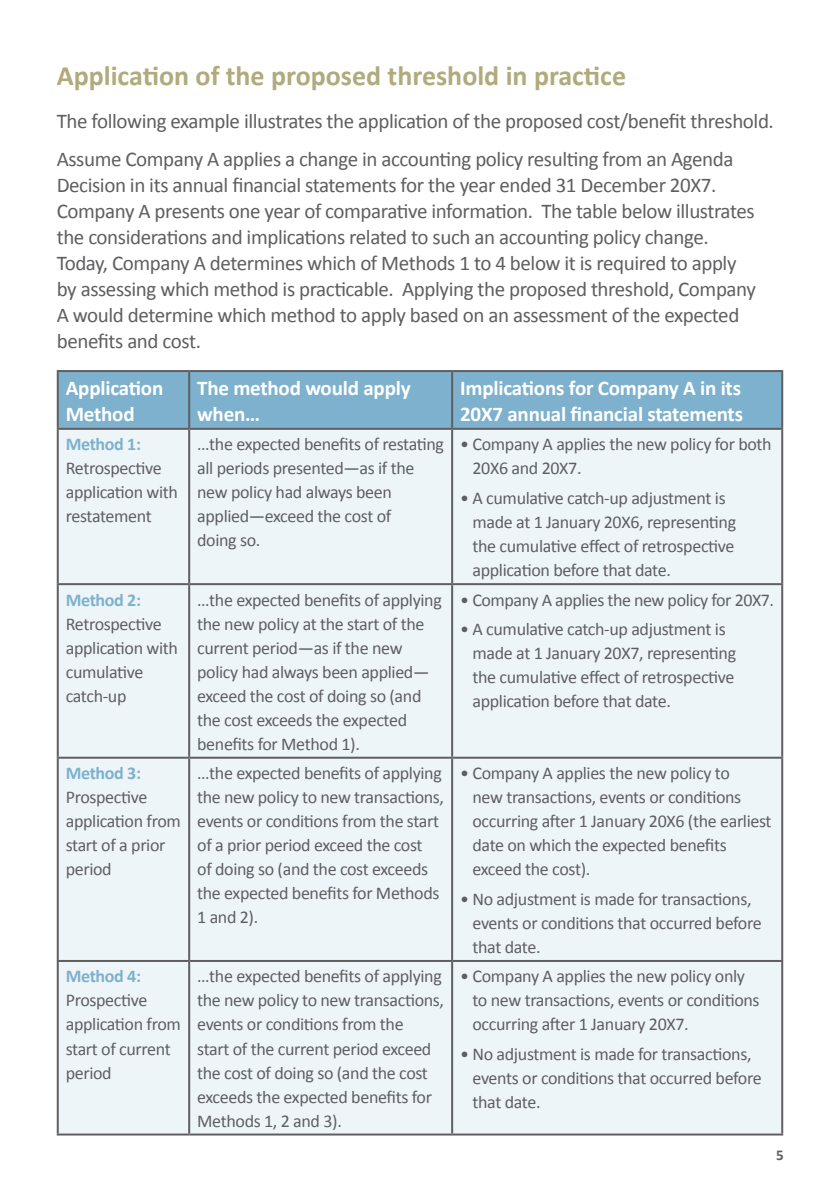
<style>
.page{position:relative;width:840px;height:1191px;background:#fff}
.page>*{position:absolute;margin:0;border:0;box-sizing:border-box;transform-origin:0 0}
.Subheadings{font:700 28px "Calibri";color:#b1aa7d}
.Body_copy{font:21px/26px "Calibri";letter-spacing:-.02em;color:#5f5f62}
.Body_copy-2{font:700 21px/26px "Calibri";letter-spacing:-.01em;color:#fff}
.table_text{font:18px/24px "Calibri";letter-spacing:-.02em;color:#5f5f62}
.t1{font:700 15px "Calibri";color:#5f5f62}
.s1{font-weight:700;color:#7db1cd}
</style>
<div class="page">
<div style="left:59px;top:372px;width:721px;height:56px;background:#7db1cd"></div>
<div style="left:59px;top:430px;width:721px;height:703px;background:#eef5f9"></div>
<hr style="left:57px;top:370px;width:132px;height:2px;background:#5f5f62">
<hr style="left:57px;top:372px;width:2px;height:56px;background:#5f5f62">
<hr style="left:189px;top:370px;width:263px;height:2px;background:#5f5f62">
<hr style="left:188px;top:372px;width:2px;height:56px;background:#5f5f62">
<hr style="left:452px;top:370px;width:330px;height:2px;background:#5f5f62">
<hr style="left:451px;top:372px;width:2px;height:56px;background:#5f5f62">
<hr style="left:780px;top:372px;width:2px;height:56px;background:#5f5f62">
<hr style="left:57px;top:428px;width:132px;height:2px;background:#5f5f62">
<hr style="left:57px;top:430px;width:2px;height:153px;background:#5f5f62">
<hr style="left:189px;top:428px;width:263px;height:2px;background:#5f5f62">
<hr style="left:188px;top:430px;width:2px;height:153px;background:#5f5f62">
<hr style="left:452px;top:428px;width:330px;height:2px;background:#5f5f62">
<hr style="left:451px;top:430px;width:2px;height:153px;background:#5f5f62">
<hr style="left:780px;top:430px;width:2px;height:153px;background:#5f5f62">
<hr style="left:57px;top:583px;width:132px;height:2px;background:#5f5f62">
<hr style="left:57px;top:585px;width:2px;height:171px;background:#5f5f62">
<hr style="left:189px;top:583px;width:263px;height:2px;background:#5f5f62">
<hr style="left:188px;top:585px;width:2px;height:171px;background:#5f5f62">
<hr style="left:452px;top:583px;width:330px;height:2px;background:#5f5f62">
<hr style="left:451px;top:585px;width:2px;height:171px;background:#5f5f62">
<hr style="left:780px;top:585px;width:2px;height:171px;background:#5f5f62">
<hr style="left:57px;top:756px;width:132px;height:2px;background:#5f5f62">
<hr style="left:57px;top:758px;width:2px;height:202px;background:#5f5f62">
<hr style="left:189px;top:756px;width:263px;height:2px;background:#5f5f62">
<hr style="left:188px;top:758px;width:2px;height:202px;background:#5f5f62">
<hr style="left:452px;top:756px;width:330px;height:2px;background:#5f5f62">
<hr style="left:451px;top:758px;width:2px;height:202px;background:#5f5f62">
<hr style="left:780px;top:758px;width:2px;height:202px;background:#5f5f62">
<hr style="left:57px;top:960px;width:132px;height:2px;background:#5f5f62">
<hr style="left:57px;top:962px;width:2px;height:171px;background:#5f5f62">
<hr style="left:189px;top:960px;width:263px;height:2px;background:#5f5f62">
<hr style="left:188px;top:962px;width:2px;height:171px;background:#5f5f62">
<hr style="left:452px;top:960px;width:330px;height:2px;background:#5f5f62">
<hr style="left:451px;top:962px;width:2px;height:171px;background:#5f5f62">
<hr style="left:780px;top:962px;width:2px;height:171px;background:#5f5f62">
<hr style="left:57px;top:1133px;width:132px;height:2px;background:#5f5f62">
<hr style="left:189px;top:1133px;width:263px;height:2px;background:#5f5f62">
<hr style="left:452px;top:1133px;width:330px;height:2px;background:#5f5f62">
<p class="Subheadings" style="left:57px;top:58px;width:570px">Application of the proposed threshold in practice</p>
<p class="Body_copy" style="left:57px;top:108px;width:718px">The following example illustrates the application of the proposed cost/benefit threshold.</p>
<p class="Body_copy" style="left:57px;top:146px;width:700px">Assume Company A applies a change in accounting policy resulting from an Agenda Decision in its annual financial statements for the year ended 31 December 20X7.<br>Company A presents one year of comparative information. The table below illustrates the considerations and implications related to such an accounting policy change.<br>Today, Company A determines which of Methods 1 to 4 below it is required to apply by assessing which method is practicable. Applying the proposed threshold, Company A would determine which method to apply based on an assessment of the expected benefits and cost.</p>
<p class="Body_copy-2" style="left:66px;top:375px;width:99px">Application<br>Method</p>
<p class="Body_copy-2" style="left:197px;top:375px;width:215px">The method would apply when…</p>
<p class="Body_copy-2" style="left:460px;top:375px;width:284px">Implications for Company A in its<br>20X7 annual financial statements</p>
<p class="table_text" style="left:66px;top:432px;width:114px"><span class="s1">Method 1:<br></span>Retrospective application with restatement</p>
<p class="table_text" style="left:197px;top:432px;width:248px">…the expected benefits of restating all periods presented—as if the new policy had always been applied—exceed the cost of<br>doing so.</p>
<p class="table_text" style="left:472px;top:432px;width:300px;text-indent:-12px">• Company A applies the new policy for both<br>20X6 and 20X7.</p>
<p class="table_text" style="left:472px;top:486px;width:265px;text-indent:-12px">• A cumulative catch-up adjustment is made at 1 January 20X6, representing the cumulative effect of retrospective application before that date.</p>
<p class="table_text" style="left:66px;top:588px;width:114px"><span class="s1">Method 2:<br></span>Retrospective application with cumulative catch-up</p>
<p class="table_text" style="left:197px;top:588px;width:246px">…the expected benefits of applying the new policy at the start of the current period—as if the new policy had always been applied— exceed the cost of doing so (and the cost exceeds the expected benefits for Method 1).</p>
<p class="table_text" style="left:460px;top:588px;width:315px">• Company A applies the new policy for 20X7.</p>
<p class="table_text" style="left:472px;top:617px;width:265px;text-indent:-12px">• A cumulative catch-up adjustment is made at 1 January 20X7, representing the cumulative effect of retrospective application before that date.</p>
<p class="table_text" style="left:66px;top:761px;width:117px"><span class="s1">Method 3:<br></span>Prospective application from start of a prior period</p>
<p class="table_text" style="left:197px;top:761px;width:248px">…the expected benefits of applying the new policy to new transactions, events or conditions from the start of a prior period exceed the cost<br>of doing so (and the cost exceeds the expected benefits for Methods<br>1 and 2).</p>
<p class="table_text" style="left:472px;top:761px;width:300px;text-indent:-12px">• Company A applies the new policy to<br>new transactions, events or conditions occurring after 1 January 20X6 (the earliest date on which the expected benefits exceed the cost).</p>
<p class="table_text" style="left:472px;top:887px;width:290px;text-indent:-12px">• No adjustment is made for transactions, events or conditions that occurred before that date.</p>
<p class="table_text" style="left:66px;top:964px;width:117px"><span class="s1">Method 4:<br></span>Prospective application from start of current period</p>
<p class="table_text" style="left:197px;top:964px;width:248px">…the expected benefits of applying the new policy to new transactions, events or conditions from the<br>start of the current period exceed the cost of doing so (and the cost exceeds the expected benefits for<br>Methods 1, 2 and 3).</p>
<p class="table_text" style="left:472px;top:964px;width:288px;text-indent:-12px">• Company A applies the new policy only to new transactions, events or conditions occurring after 1 January 20X7.</p>
<p class="table_text" style="left:472px;top:1042px;width:290px;text-indent:-12px">• No adjustment is made for transactions, events or conditions that occurred before that date.</p>
<p class="t1" style="left:775px;top:1145px;width:9px">5</p>
</div>
